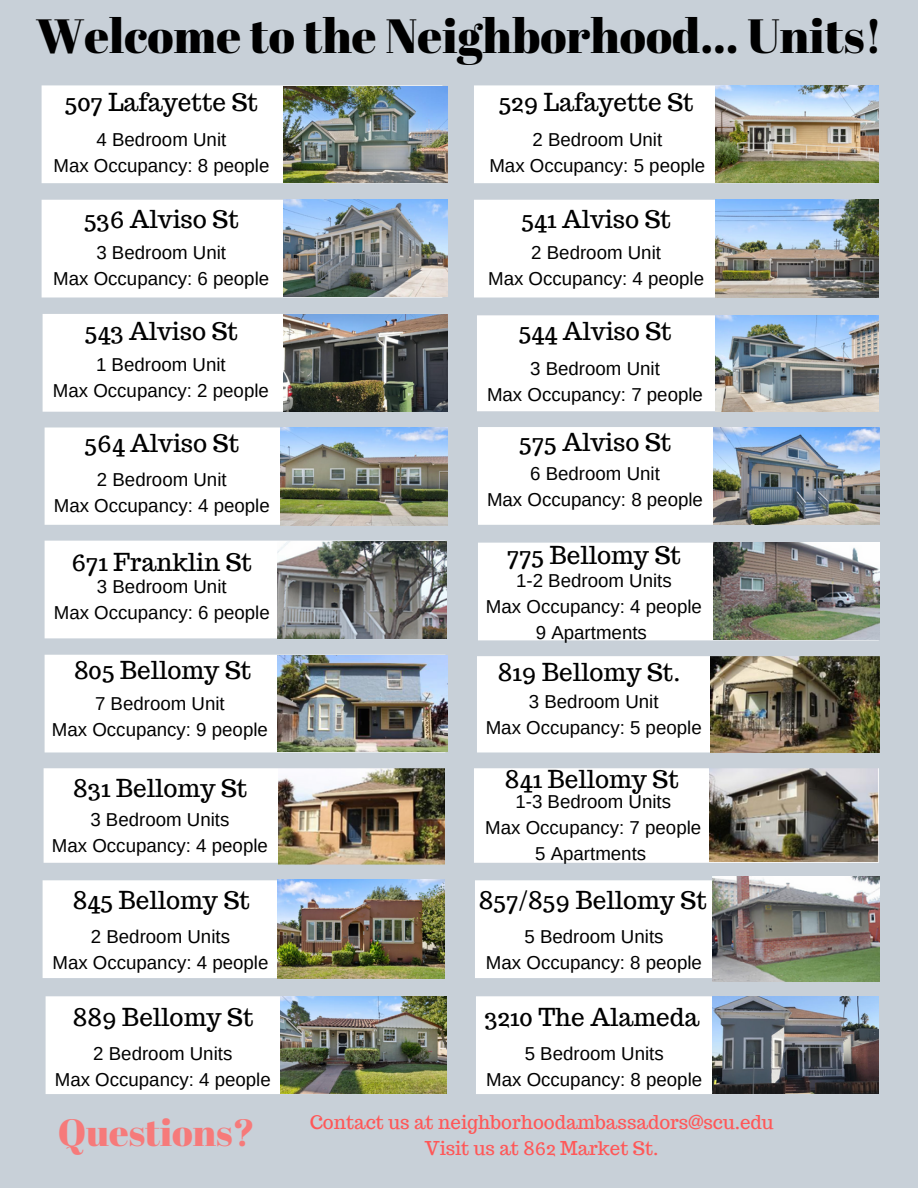
<style>
.page{position:relative;width:918px;height:1188px;background:#c8d0d8}
.page>*{position:absolute;margin:0;border:0;box-sizing:border-box;transform-origin:0 0}
.t1{font:48px "Abril Fatface";color:#000}
.t2{font:37.95px "Abril Fatface";color:#f67a7a}
.t3{font:24.15px "Trocchi";color:#000}
.t4{font:18.75px "Arimo";color:#000}
.t5{font:18.75px "Trocchi";color:#ff5757}
</style>
<div class="page">
<div style="left:41px;top:85px;width:407px;height:98px;background:#fff"></div>
<div style="left:474px;top:85px;width:405px;height:98px;background:#fff"></div>
<div style="left:41px;top:199px;width:407px;height:99px;background:#fff"></div>
<div style="left:474px;top:199px;width:405px;height:99px;background:#fff"></div>
<div style="left:477px;top:315px;width:402px;height:96px;background:#fff"></div>
<div style="left:44px;top:427px;width:404px;height:98px;background:#fff"></div>
<svg style="left:477px;top:411px;width:403px;height:114px;fill:#fff"></svg>
<svg style="left:44px;top:525px;width:404px;height:114px;fill:#fff"></svg>
<div style="left:43px;top:768px;width:402px;height:97px;background:#fff"></div>
<div style="left:474px;top:768px;width:405px;height:95px;background:#fff"></div>
<img style="left:278px;top:541px;width:169px;height:98px">
<img style="left:279px;top:768px;width:165px;height:97px">
<img style="left:709px;top:768px;width:169px;height:94px">
<div style="left:45px;top:996px;width:235px;height:98px;background:#fff"></div>
<div style="left:476px;top:996px;width:403px;height:98px;background:#fff"></div>
<div style="left:42px;top:879px;width:403px;height:100px;background:#fff"></div>
<svg style="left:475px;top:876px;width:405px;height:106px;background:#f8f9f9"></svg>
<img style="left:713px;top:877px;width:166px;height:104px">
<div style="left:44px;top:654px;width:402px;height:99px;background:#fff"></div>
<div style="left:477px;top:656px;width:403px;height:97px;background:#fff"></div>
<img style="left:710px;top:656px;width:169px;height:96px">
<div style="left:478px;top:542px;width:402px;height:99px;background:#fff"></div>
<img style="left:713px;top:542px;width:166px;height:98px">
<div style="left:42px;top:314px;width:406px;height:98px;background:#fff"></div>
<img style="left:283px;top:86px;width:164px;height:97px">
<img style="left:283px;top:200px;width:164px;height:97px">
<img style="left:716px;top:86px;width:163px;height:96px">
<img style="left:716px;top:200px;width:163px;height:98px">
<img style="left:283px;top:314px;width:164px;height:97px">
<img style="left:716px;top:316px;width:163px;height:95px">
<img style="left:281px;top:427px;width:166px;height:98px">
<img style="left:713px;top:427px;width:167px;height:97px">
<img style="left:278px;top:655px;width:170px;height:97px">
<img style="left:278px;top:880px;width:166px;height:99px">
<img style="left:280px;top:996px;width:167px;height:98px">
<img style="left:713px;top:996px;width:165px;height:98px">
<p class="t1" style="left:36px;top:2px;width:848px">Welcome to the Neighborhood... Units!</p>
<p class="t3" style="left:65px;top:86px;width:195px">507 Lafayette St</p>
<p class="t3" style="left:498px;top:86px;width:197px">529 Lafayette St</p>
<p class="t4" style="left:97px;top:129px;width:131px">4 Bedroom Unit</p>
<p class="t4" style="left:53px;top:155px;width:217px">Max Occupancy: 8 people</p>
<p class="t4" style="left:533px;top:129px;width:131px">2 Bedroom Unit</p>
<p class="t4" style="left:489px;top:155px;width:217px">Max Occupancy: 5 people</p>
<p class="t3" style="left:84px;top:203px;width:157px">536 Alviso St</p>
<p class="t3" style="left:521px;top:203px;width:152px">541 Alviso St</p>
<p class="t4" style="left:96px;top:242px;width:131px">3 Bedroom Unit</p>
<p class="t4" style="left:53px;top:268px;width:217px">Max Occupancy: 6 people</p>
<p class="t3" style="left:85px;top:316px;width:155px">543 Alviso St</p>
<p class="t4" style="left:96px;top:354px;width:131px">1 Bedroom Unit</p>
<p class="t4" style="left:53px;top:380px;width:217px">Max Occupancy: 2 people</p>
<p class="t3" style="left:84px;top:428px;width:156px">564 Alviso St</p>
<p class="t4" style="left:97px;top:469px;width:131px">2 Bedroom Unit</p>
<p class="t4" style="left:54px;top:495px;width:217px">Max Occupancy: 4 people</p>
<p class="t3" style="left:71px;top:546px;width:182px">671 Franklin St</p>
<p class="t4" style="left:97px;top:576px;width:131px">3 Bedroom Unit</p>
<p class="t4" style="left:54px;top:602px;width:217px">Max Occupancy: 6 people</p>
<p class="t4" style="left:531px;top:242px;width:131px">2 Bedroom Unit</p>
<p class="t4" style="left:488px;top:268px;width:217px">Max Occupancy: 4 people</p>
<p class="t3" style="left:518px;top:316px;width:155px">544 Alviso St</p>
<p class="t4" style="left:530px;top:358px;width:131px">3 Bedroom Unit</p>
<p class="t4" style="left:487px;top:384px;width:217px">Max Occupancy: 7 people</p>
<p class="t3" style="left:519px;top:426px;width:154px">575 Alviso St</p>
<p class="t4" style="left:530px;top:463px;width:131px">6 Bedroom Unit</p>
<p class="t4" style="left:487px;top:489px;width:217px">Max Occupancy: 8 people</p>
<p class="t3" style="left:507px;top:539px;width:176px">775 Bellomy St</p>
<p class="t4" style="left:516px;top:570px;width:157px">1-2 Bedroom Units</p>
<p class="t4" style="left:486px;top:596px;width:217px">Max Occupancy: 4 people</p>
<p class="t4" style="left:536px;top:622px;width:113px">9 Apartments</p>
<p class="t3" style="left:74px;top:655px;width:179px">805 Bellomy St</p>
<p class="t3" style="left:498px;top:657px;width:184px">819 Bellomy St.</p>
<p class="t4" style="left:95px;top:693px;width:131px">7 Bedroom Unit</p>
<p class="t4" style="left:52px;top:719px;width:217px">Max Occupancy: 9 people</p>
<p class="t4" style="left:529px;top:691px;width:131px">3 Bedroom Unit</p>
<p class="t4" style="left:486px;top:717px;width:217px">Max Occupancy: 5 people</p>
<p class="t3" style="left:73px;top:772px;width:176px">831 Bellomy St</p>
<p class="t4" style="left:90px;top:809px;width:141px">3 Bedroom Units</p>
<p class="t4" style="left:52px;top:835px;width:217px">Max Occupancy: 4 people</p>
<p class="t3" style="left:505px;top:764px;width:176px">841 Bellomy St</p>
<p class="t4" style="left:515px;top:791px;width:157px">1-3 Bedroom Units</p>
<p class="t4" style="left:485px;top:817px;width:217px">Max Occupancy: 7 people</p>
<p class="t4" style="left:535px;top:843px;width:113px">5 Apartments</p>
<p class="t3" style="left:73px;top:884px;width:179px">845 Bellomy St</p>
<p class="t3" style="left:479px;top:884px;width:230px">857/859 Bellomy St</p>
<p class="t4" style="left:91px;top:926px;width:141px">2 Bedroom Units</p>
<p class="t4" style="left:52px;top:952px;width:217px">Max Occupancy: 4 people</p>
<p class="t4" style="left:524px;top:926px;width:141px">5 Bedroom Units</p>
<p class="t4" style="left:486px;top:952px;width:217px">Max Occupancy: 8 people</p>
<p class="t3" style="left:73px;top:1001px;width:182px">889 Bellomy St</p>
<p class="t3" style="left:484px;top:1001px;width:217px">3210 The Alameda</p>
<p class="t4" style="left:93px;top:1043px;width:141px">2 Bedroom Units</p>
<p class="t4" style="left:55px;top:1069px;width:217px">Max Occupancy: 4 people</p>
<p class="t4" style="left:525px;top:1043px;width:141px">5 Bedroom Units</p>
<p class="t4" style="left:486px;top:1069px;width:217px">Max Occupancy: 8 people</p>
<p class="t2" style="left:58px;top:1106px;width:199px">Questions?</p>
<p class="t5" style="left:310px;top:1110px;width:465px">Contact us at neighborhoodambassadors@scu.edu</p>
<p class="t5" style="left:425px;top:1136px;width:235px">Visit us at 862 Market St.</p>
</div>
